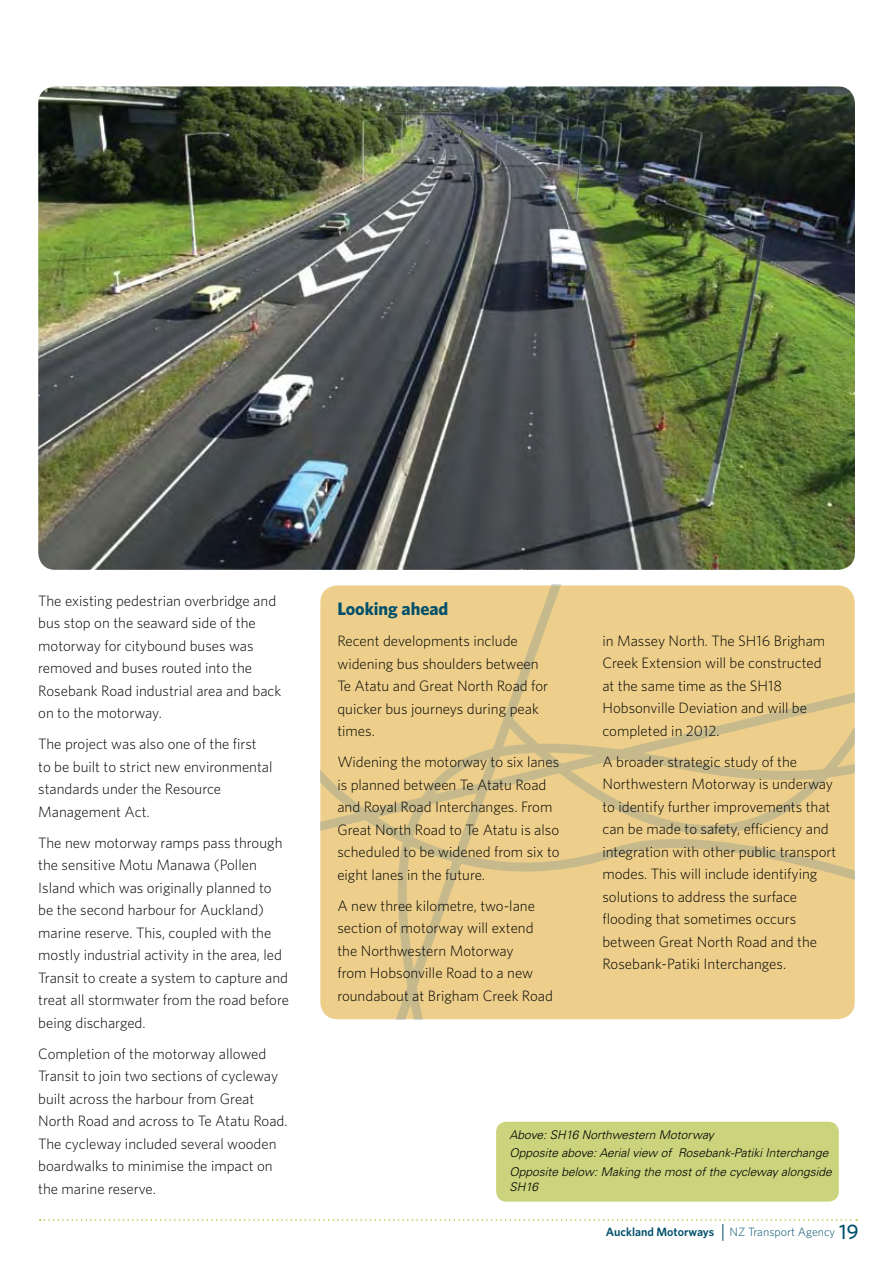
<style>
.page{position:relative;width:893px;height:1263px;background:#fff}
.page>*{position:absolute;margin:0;border:0;box-sizing:border-box;transform-origin:0 0}
.t1{font:500 21px "Whitney";color:#004f6b}
.t2{font:700 18px "Whitney";color:#004f6b}
.t3{font:300 15px/22.5px "Whitney";color:#000}
.t4{font:italic 300 12px/18.6px "Univers LT Std";color:#000}
.t5{font:600 12px "Whitney";color:#004f6b}
.t6{font:300 12px "Whitney";color:#004f6b}
</style>
<div class="page">
<img style="left:38px;top:86px;width:817px;height:484px">
<svg style="left:320px;top:584px;width:535px;height:436px;background:#e9cd8c"></svg>
<div style="left:496px;top:1122px;width:343px;height:80px;background:#cbd47d;border-radius:10px"></div>
<svg style="left:40px;top:1219px;width:817px;height:22px"></svg>
<p class="t3" style="left:38px;top:589px;width:245px">The existing pedestrian overbridge and bus stop on the seaward side of the motorway for citybound buses was removed and buses routed into the<br>Rosebank Road industrial area and back on to the motorway.</p>
<p class="t3" style="left:38px;top:732px;width:236px">The project was also one of the first to be built to strict new environmental standards under the Resource<br>Management Act.</p>
<p class="t3" style="left:38px;top:831px;width:252px">The new motorway ramps pass through the sensitive Motu Manawa (Pollen Island which was originally planned to be the second harbour for Auckland) marine reserve. This, coupled with the mostly industrial activity in the area, led Transit to create a system to capture and treat all stormwater from the road before being discharged.</p>
<p class="t3" style="left:38px;top:1042px;width:251px">Completion of the motorway allowed Transit to join two sections of cycleway built across the harbour from Great North Road and across to Te Atatu Road.<br>The cycleway included several wooden boardwalks to minimise the impact on the marine reserve.</p>
<p class="t2" style="left:337px;top:598px;width:113px">Looking ahead</p>
<p class="t3" style="left:337px;top:630px;width:212px">Recent developments include widening bus shoulders between<br>Te Atatu and Great North Road for quicker bus journeys during peak times.</p>
<p class="t3" style="left:337px;top:751px;width:224px">Widening the motorway to six lanes is planned between Te Atatu Road and Royal Road Interchanges. From<br>Great North Road to Te Atatu is also scheduled to be widened from six to eight lanes in the future.</p>
<p class="t3" style="left:337px;top:894px;width:217px">A new three kilometre, two-lane section of motorway will extend the Northwestern Motorway<br>from Hobsonville Road to a new roundabout at Brigham Creek Road</p>
<p class="t3" style="left:602px;top:629px;width:224px">in Massey North. The SH16 Brigham<br>Creek Extension will be constructed at the same time as the SH18<br>Hobsonville Deviation and will be completed in 2012.</p>
<p class="t3" style="left:602px;top:750px;width:236px">A broader strategic study of the Northwestern Motorway is underway to identify further improvements that can be made to safety, efficiency and integration with other public transport modes. This will include identifying solutions to address the surface flooding that sometimes occurs between Great North Road and the Rosebank-Patiki Interchanges.</p>
<p class="t4" style="left:510px;top:1125px;width:324px">Above: SH16 Northwestern Motorway<br>Opposite above: Aerial view of Rosebank-Patiki Interchange<br>Opposite below: Making the most of the cycleway alongside</p>
<p class="t4" style="left:510px;top:1177px;width:30px">SH16</p>
<p class="t4" style="left:522px;top:1126px;width:315px">Above and opposit , l ft to right:<br>N rthwestern Motorway<br>Mak ng the most of the cycle lane alongsid the motorway</p>
<h1 class="t1" style="left:839px;top:1218px;width:21px">19</h1>
<p class="t5" style="left:606px;top:1225px;width:110px">Auckland Motorways</p>
<p class="t6" style="left:730px;top:1225px;width:107px">NZ Transport Agency</p>
</div>
